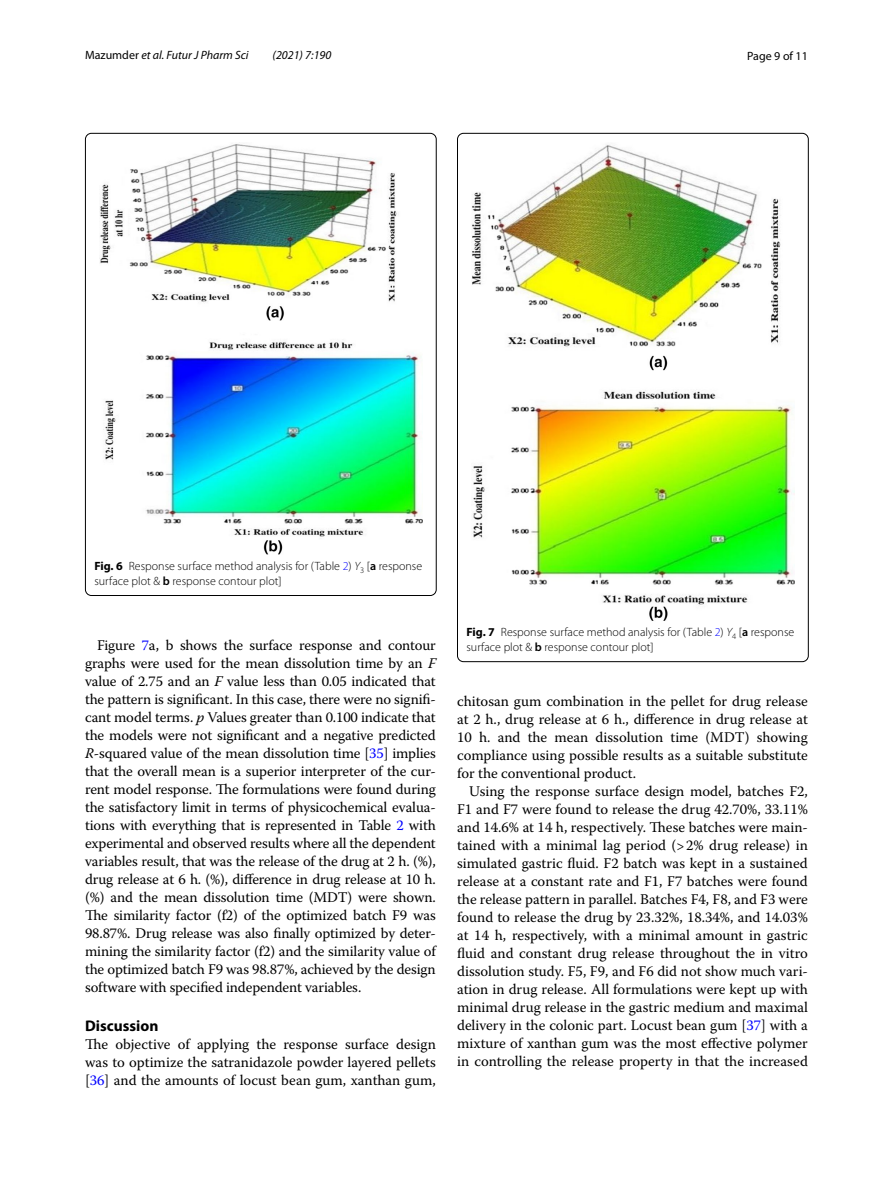
<style>
.page{position:relative;width:893px;height:1187px;background:#fff}
.page>*{position:absolute;margin:0;border:0;box-sizing:border-box;transform-origin:0 0}
.t1{font:700 15.45px "Myriad Pro";color:#000}
.t2{font:14.7px/18px "Warnock Pro";color:#000;text-align:justify}
.t3{font:300 12px/15px "Myriad Pro";color:#000}
.t4{font:italic 12px "Myriad Pro";color:#000}
.t5{font:12px "Myriad Pro";color:#000}
.s1{font-style:normal}
.s2{font-weight:700}
.s3{color:#00f}
.s4{font-style:italic}
.s5{font-weight:600}
</style>
<div class="page">
<img style="left:99px;top:144px;width:323px;height:411px">
<img style="left:472px;top:145px;width:322px;height:476px">
<p class="t4" style="left:85px;top:48px;width:165px"><span class="s1">Mazumder</span> et al. Futur J Pharm Sci</p>
<p class="t4" style="left:273px;top:48px;width:60px">(2021) 7:190</p>
<p class="t5" style="left:747px;top:48px;width:62px">Page 9 of 11</p>
<p class="t3" style="left:94px;top:558px;width:329px"><span class="s2">Fig. 6</span> Response surface method analysis for (Table <span class="s3">2</span>) <span class="s4">Y</span><sub>3</sub> [<span class="s5">a</span> response surface plot &amp; <span class="s5">b</span> response contour plot]</p>
<p class="t2" style="left:85px;top:636px;width:352px;text-indent:12px">Figure <span class="s3">7</span>a, b shows the surface response and contour graphs were used for the mean dissolution time by an <span class="s4">F </span>value of 2.75 and an <span class="s4">F</span> value less than 0.05 indicated that the pattern is significant. In this case, there were no signifi&shy;cant model terms. <span class="s4">p</span> Values greater than 0.100 indicate that the models were not significant and a negative predicted <span class="s4">R</span>-squared value of the mean dissolution time [<span class="s3">35</span>] implies that the overall mean is a superior interpreter of the cur&shy;rent model response. The formulations were found during the satisfactory limit in terms of physicochemical evalua&shy;tions with everything that is represented in Table <span class="s3">2</span> with experimental and observed results where all the dependent variables result, that was the release of the drug at 2 h. (%), drug release at 6 h. (%), difference in drug release at 10 h. (%) and the mean dissolution time (MDT) were shown.<br>The similarity factor (f2) of the optimized batch F9 was 98.87%. Drug release was also finally optimized by deter&shy;mining the similarity factor (f2) and the similarity value of the optimized batch F9 was 98.87%, achieved by the design software with specified independent variables.</p>
<p class="t1" style="left:85px;top:1015px;width:75px">Discussion</p>
<p class="t2" style="left:85px;top:1034px;width:352px">The objective of applying the response surface design was to optimize the satranidazole powder layered pellets [<span class="s3">36</span>] and the amounts of locust bean gum, xanthan gum,</p>
<p class="t3" style="left:466px;top:625px;width:329px"><span class="s2">Fig. 7</span> Response surface method analysis for (Table <span class="s3">2</span>) <span class="s4">Y</span><sub>4</sub> [<span class="s5">a</span> response surface plot &amp; <span class="s5">b</span> response contour plot]</p>
<p class="t2" style="left:457px;top:691px;width:352px">chitosan gum combination in the pellet for drug release at 2 h., drug release at 6 h., difference in drug release at 10 h. and the mean dissolution time (MDT) showing compliance using possible results as a suitable substitute for the conventional product.</p>
<p class="t2" style="left:457px;top:781px;width:352px;text-indent:12px">Using the response surface design model, batches F2, F1 and F7 were found to release the drug 42.70%, 33.11% and 14.6% at 14 h, respectively. These batches were main&shy;tained with a minimal lag period (&gt;2% drug release) in simulated gastric fluid. F2 batch was kept in a sustained release at a constant rate and F1, F7 batches were found the release pattern in parallel. Batches F4, F8, and F3 were found to release the drug by 23.32%, 18.34%, and 14.03% at 14 h, respectively, with a minimal amount in gastric fluid and constant drug release throughout the in vitro dissolution study. F5, F9, and F6 did not show much vari&shy;ation in drug release. All formulations were kept up with minimal drug release in the gastric medium and maximal delivery in the colonic part. Locust bean gum [<span class="s3">37</span>] with a mixture of xanthan gum was the most effective polymer in controlling the release property in that the increased</p>
</div>
